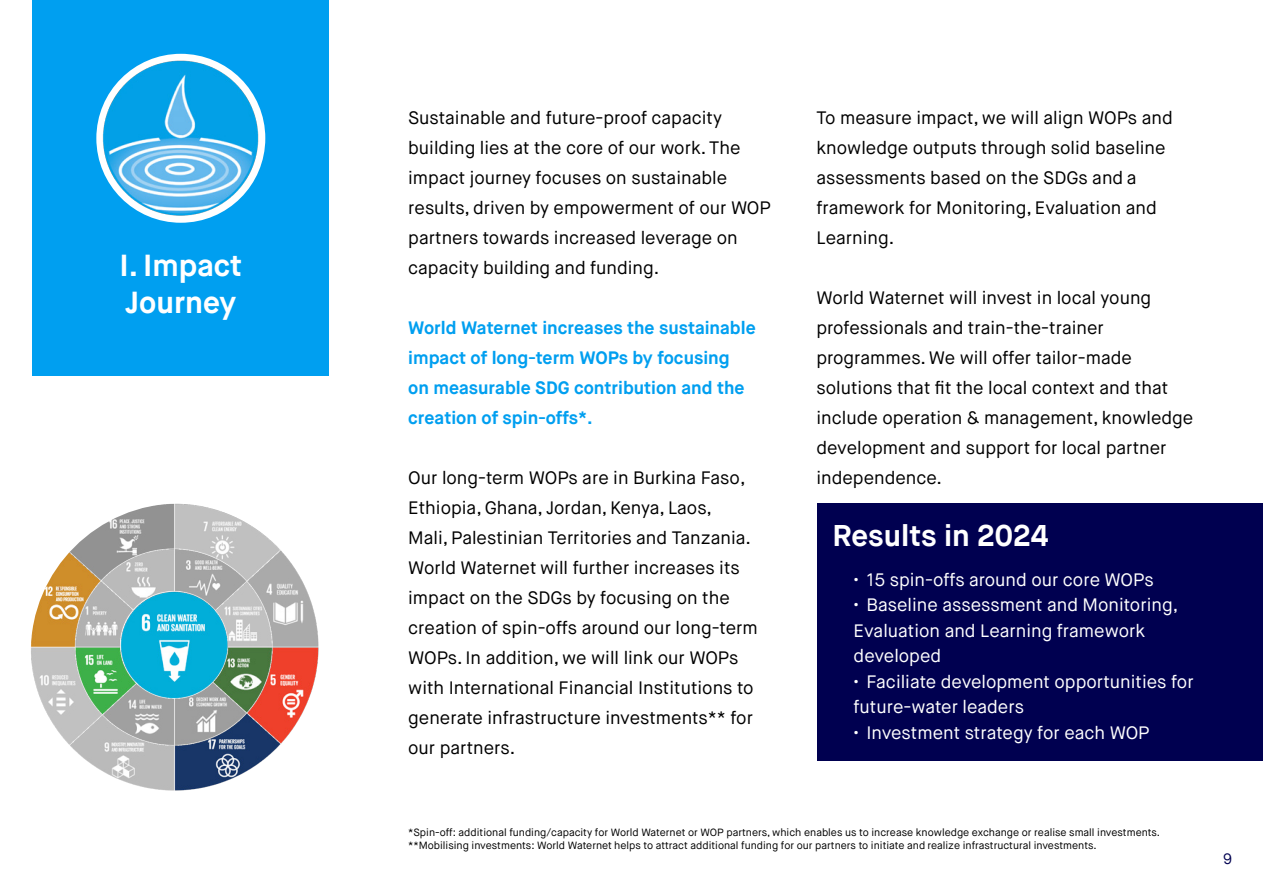
<style>
.page{position:relative;width:1263px;height:893px;background:#fff}
.page>*{position:absolute;margin:0;border:0;box-sizing:border-box;transform-origin:0 0}
.t1{font:700 30.45px/36.6px "Maison Neue";color:#fff}
.t2{font:700 30px "Maison Neue";color:#fff}
.TOC_Chapter-Entries{font:18px/30px "Maison Neue";color:#000}
.t3{font:18px/25.5px "Maison Neue";color:#fff}
.TOC_Chapter-Entries-2{font:700 18px/30px "Maison Neue";color:#009ff0}
.t4{font:15px "Maison Neue";color:#000050}
.TOC_Chapter-Entries-3{font:10.5px "Maison Neue";color:#000}
</style>
<div class="page">
<div style="left:32px;top:0;width:297px;height:376px;background:#009ff0"></div>
<img style="left:96px;top:53px;width:170px;height:168px">
<img style="left:31px;top:503px;width:298px;height:298px;border-radius:149px">
<div style="left:817px;top:503px;width:446px;height:258px;background:#000050"></div>
<p class="t1" style="left:120px;top:248px;width:124px">I. Impact<br>Journey</p>
<p class="TOC_Chapter-Entries" style="left:408px;top:103px;width:364px">Sustainable and future-proof capacity building lies at the core of our work. The impact journey focuses on sustainable results, driven by empowerment of our WOP partners towards increased leverage on capacity building and funding.</p>
<p class="TOC_Chapter-Entries-2" style="left:408px;top:313px;width:349px">World Waternet increases the sustainable impact of long-term WOPs by focusing<br>on measurable SDG contribution and the creation of spin-offs*.</p>
<p class="TOC_Chapter-Entries" style="left:408px;top:463px;width:351px">Our long-term WOPs are in Burkina Faso, Ethiopia, Ghana, Jordan, Kenya, Laos,<br>Mali, Palestinian Territories and Tanzania.<br>World Waternet will further increases its impact on the SDGs by focusing on the creation of spin-offs around our long-term WOPs. In addition, we will link our WOPs with International Financial Institutions to generate infrastructure investments** for our partners.</p>
<p class="TOC_Chapter-Entries" style="left:816px;top:103px;width:358px">To measure impact, we will align WOPs and knowledge outputs through solid baseline assessments based on the SDGs and a framework for Monitoring, Evaluation and Learning.</p>
<p class="TOC_Chapter-Entries" style="left:816px;top:283px;width:378px">World Waternet will invest in local young professionals and train-the-trainer programmes. We will offer tailor-made solutions that fit the local context and that include operation &amp; management, knowledge development and support for local partner independence.</p>
<p class="t2" style="left:832px;top:516px;width:218px">Results in 2024</p>
<p class="t3" style="left:854px;top:567px;width:301px">• 15 spin-offs around our core WOPs</p>
<p class="t3" style="left:854px;top:592px;width:326px">• Baseline assessment and Monitoring,<br>Evaluation and Learning framework developed</p>
<p class="t3" style="left:854px;top:669px;width:341px">• Faciliate development opportunities for future-water leaders</p>
<p class="t3" style="left:854px;top:720px;width:297px">• Investment strategy for each WOP</p>
<p class="TOC_Chapter-Entries-3" style="left:408px;top:826px;width:753px">*Spin-off: additional funding/capacity for World Waternet or WOP partners, which enables us to increase knowledge exchange or realise small investments.</p>
<p class="TOC_Chapter-Entries-3" style="left:408px;top:838px;width:690px">**Mobilising investments: World Waternet helps to attract additional funding for our partners to initiate and realize infrastructural investments.</p>
<p class="t4" style="left:1223px;top:849px;width:11px">9</p>
</div>
